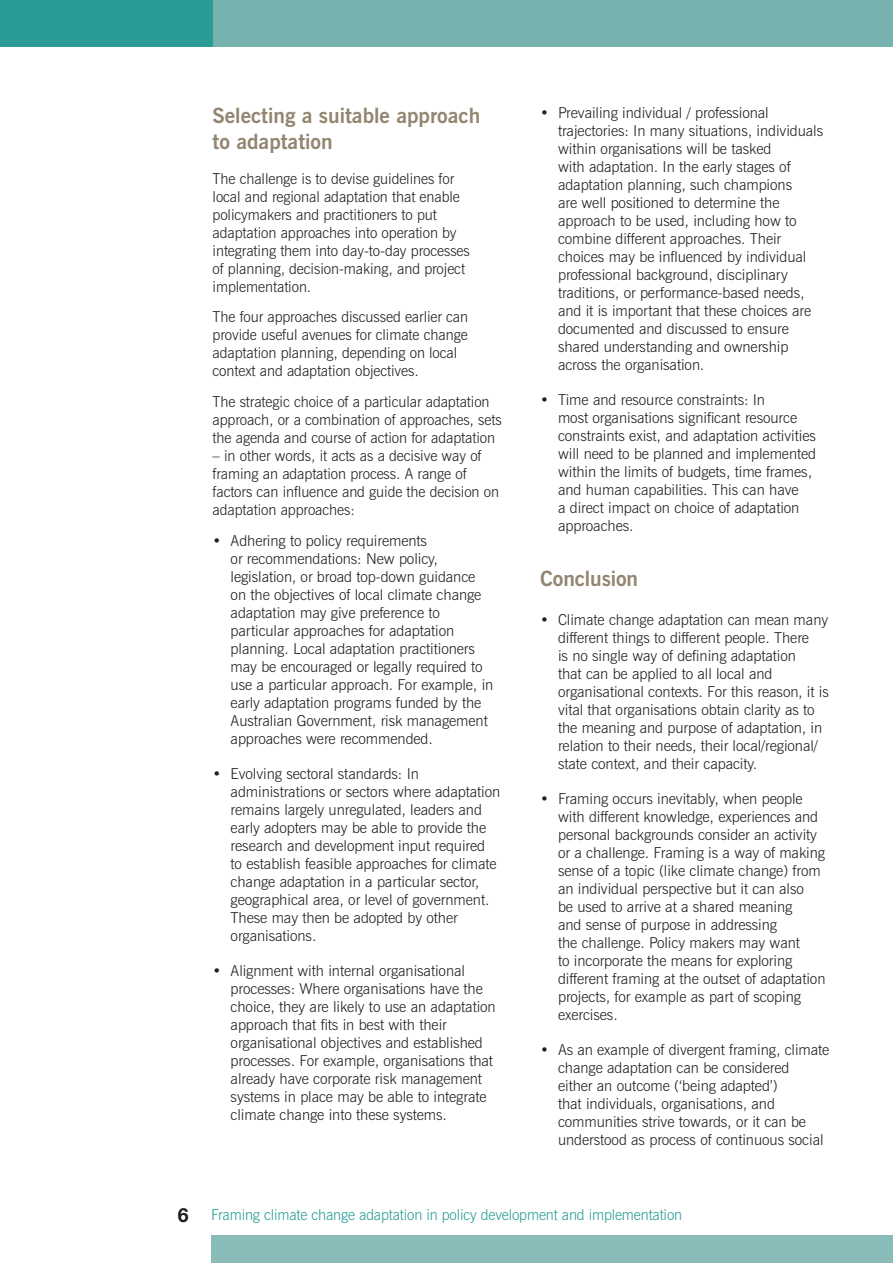
<style>
.page{position:relative;width:893px;height:1263px;background:#fff}
.page>*{position:absolute;margin:0;border:0;box-sizing:border-box;transform-origin:0 0}
.SUB_Heading{font:700 21px/25.5px "News Gothic BT";color:#938671}
.INSIDE_BODY{font:300 15px/18px "News Gothic BT";letter-spacing:-.005em;color:#231f20}
.t1{font:300 15px "News Gothic BT";letter-spacing:-.01em;color:#299d95}
.s1{font-family:"Helvetica Neue LT Std";font-weight:700;font-size:19.5px;color:#231f20}
</style>
<div class="page">
<div style="left:211px;top:1236px;width:682px;height:27px;background:#89bcb8"></div>
<div style="left:213px;top:0;width:680px;height:46px;background:#76b3ae"></div>
<div style="left:0;top:0;width:213px;height:46px;background:#299d95"></div>
<p class="SUB_Heading" style="left:213px;top:103px;width:269px">Selecting a suitable approach to adaptation</p>
<p class="INSIDE_BODY" style="left:213px;top:169px;width:259px">The challenge is to devise guidelines for local and regional adaptation that enable policymakers and practitioners to put adaptation approaches into operation by integrating them into day-to-day processes of planning, decision-making, and project implementation.</p>
<p class="INSIDE_BODY" style="left:213px;top:308px;width:257px">The four approaches discussed earlier can provide useful avenues for climate change adaptation planning, depending on local context and adaptation objectives.</p>
<p class="INSIDE_BODY" style="left:213px;top:393px;width:291px">The strategic choice of a particular adaptation approach, or a combination of approaches, sets the agenda and course of action for adaptation</p>
<p class="INSIDE_BODY" style="left:213px;top:447px;width:288px">– in other words, it acts as a decisive way of framing an adaptation process. A range of factors can influence and guide the decision on adaptation approaches:</p>
<p class="INSIDE_BODY" style="left:231px;top:531px;width:264px;text-indent:-18px">• Adhering to policy requirements<br>or recommendations: New policy, legislation, or broad top-down guidance on the objectives of local climate change adaptation may give preference to particular approaches for adaptation planning. Local adaptation practitioners may be encouraged or legally required to use a particular approach. For example, in early adaptation programs funded by the Australian Government, risk management approaches were recommended.</p>
<p class="INSIDE_BODY" style="left:231px;top:765px;width:271px;text-indent:-18px">• Evolving sectoral standards: In administrations or sectors where adaptation remains largely unregulated, leaders and early adopters may be able to provide the research and development input required to establish feasible approaches for climate change adaptation in a particular sector, geographical area, or level of government.<br>These may then be adopted by other organisations.</p>
<p class="INSIDE_BODY" style="left:231px;top:962px;width:267px;text-indent:-18px">• Alignment with internal organisational processes: Where organisations have the choice, they are likely to use an adaptation approach that fits in best with their organisational objectives and established processes. For example, organisations that already have corporate risk management systems in place may be able to integrate climate change into these systems.</p>
<p class="INSIDE_BODY" style="left:558px;top:103px;width:267px;text-indent:-18px">• Prevailing individual / professional trajectories: In many situations, individuals within organisations will be tasked<br>with adaptation. In the early stages of adaptation planning, such champions<br>are well positioned to determine the approach to be used, including how to combine different approaches. Their choices may be influenced by individual professional background, disciplinary traditions, or performance-based needs, and it is important that these choices are documented and discussed to ensure shared understanding and ownership across the organisation.</p>
<p class="INSIDE_BODY" style="left:558px;top:390px;width:260px;text-indent:-18px">• Time and resource constraints: In<br>most organisations significant resource constraints exist, and adaptation activities will need to be planned and implemented within the limits of budgets, time frames, and human capabilities. This can have<br>a direct impact on choice of adaptation approaches.</p>
<p class="SUB_Heading" style="left:540px;top:566px;width:100px">Conclusion</p>
<p class="INSIDE_BODY" style="left:558px;top:611px;width:272px;text-indent:-18px">• Climate change adaptation can mean many different things to different people. There<br>is no single way of defining adaptation<br>that can be applied to all local and organisational contexts. For this reason, it is vital that organisations obtain clarity as to the meaning and purpose of adaptation, in relation to their needs, their local/regional/ state context, and their capacity.</p>
<p class="INSIDE_BODY" style="left:558px;top:790px;width:269px;text-indent:-18px">• Framing occurs inevitably, when people with different knowledge, experiences and personal backgrounds consider an activity or a challenge. Framing is a way of making sense of a topic (like climate change) from an individual perspective but it can also<br>be used to arrive at a shared meaning<br>and sense of purpose in addressing<br>the challenge. Policy makers may want<br>to incorporate the means for exploring different framing at the outset of adaptation projects, for example as part of scoping exercises.</p>
<p class="INSIDE_BODY" style="left:558px;top:1041px;width:273px;text-indent:-18px">• As an example of divergent framing, climate change adaptation can be considered<br>either an outcome (‘being adapted’)<br>that individuals, organisations, and communities strive towards, or it can be understood as process of continuous social</p>
<p class="t1" style="left:178px;top:1206px;width:506px"><span class="s1">6</span> Framing climate change adaptation in policy development and implementation</p>
</div>
